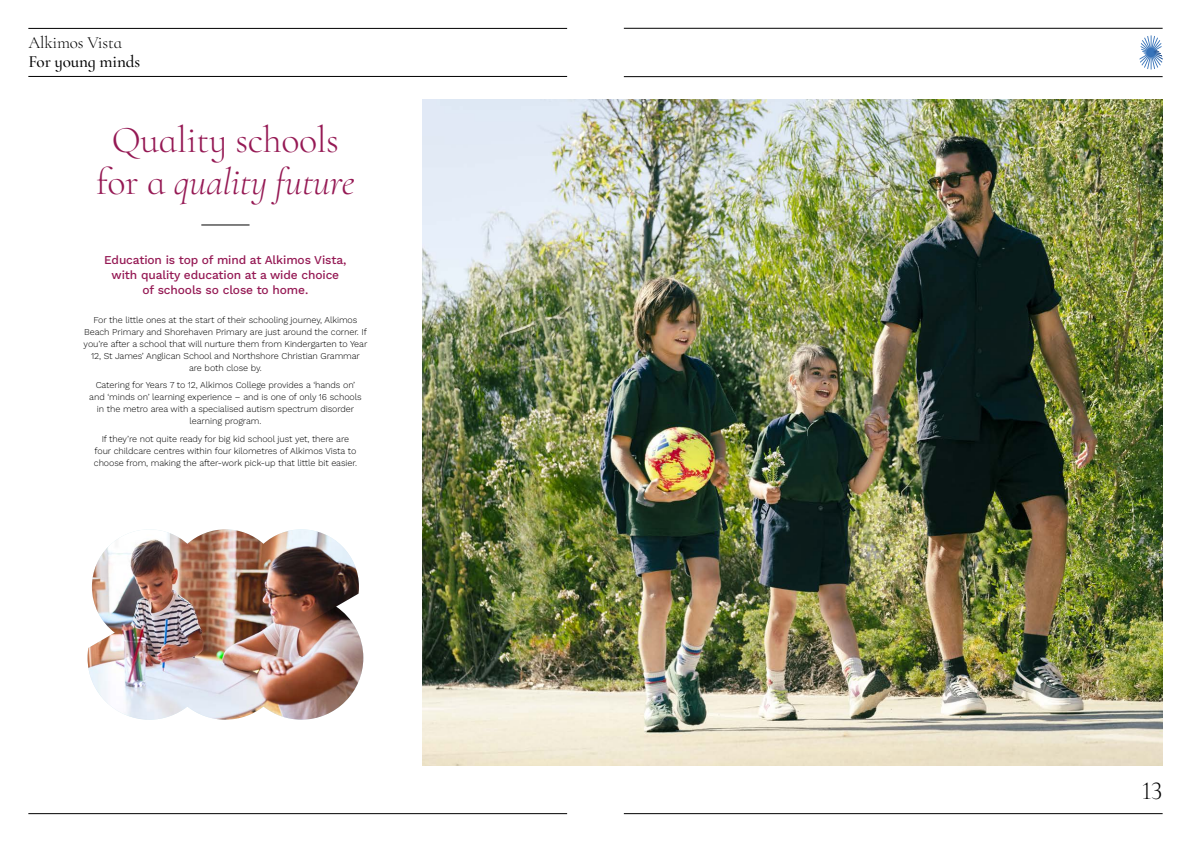
<style>
.page{position:relative;width:1191px;height:842px;background:#fff}
.page>*{position:absolute;margin:0;border:0;box-sizing:border-box;transform-origin:0 0}
.t1{font:300 38px/41.8px "Cormorant Infant";letter-spacing:-.01em;color:#951954;text-align:center}
.t2{font:300 26px "Cormorant Infant";color:#000}
.t3{font:500 17.1px "Cormorant Infant";letter-spacing:-.01em;color:#000}
.t4{font:300 17.1px "Cormorant Infant";letter-spacing:-.01em;color:#000}
.t5{font:500 12px/15px "Work Sans";letter-spacing:-.01em;color:#951954;text-align:center}
.t6{font:300 9px/12px "Work Sans";letter-spacing:-.01em;color:#000;text-align:center}
.s1{font-style:italic}
</style>
<div class="page">
<hr style="left:624px;top:28px;width:538px;height:1px;background:#000">
<hr style="left:624px;top:76px;width:538px;height:1px;background:#000">
<hr style="left:624px;top:813px;width:538px;height:1px;background:#000">
<hr style="left:28px;top:813px;width:539px;height:1px;background:#000">
<svg style="left:1139px;top:35px;width:23px;height:34px"></svg>
<hr style="left:28px;top:28px;width:539px;height:1px;background:#000">
<hr style="left:28px;top:76px;width:539px;height:1px;background:#000">
<hr style="left:201px;top:225px;width:48px;height:1px;background:#000">
<img style="left:422px;top:99px;width:740px;height:666px">
<img style="left:88px;top:529px;width:275px;height:191px">
<svg style="left:301px;top:607px;width:61px;height:37px;background:#ac8b81"></svg>
<h3 class="t4" style="left:28px;top:33px;width:95px">Alkimos Vista</h3>
<h3 class="t3" style="left:28px;top:51px;width:113px">For young minds</h3>
<h1 class="t1" style="left:96px;top:119px;width:260px">Quality schools for a <span class="s1">quality future</span></h1>
<h3 class="t5" style="left:104px;top:251px;width:244px">Education is top of mind at Alkimos Vista, with quality education at a wide choice of schools so close to home.</h3>
<p class="t6" style="left:84px;top:313px;width:285px">For the little ones at the start of their schooling journey, Alkimos Beach Primary and Shorehaven Primary are just around the corner. If you’re after a school that will nurture them from Kindergarten to Year 12, St James’ Anglican School and Northshore Christian Grammar are both close by.</p>
<p class="t6" style="left:89px;top:379px;width:274px">Catering for Years 7 to 12, Alkimos College provides a ‘hands on’ and ‘minds on’ learning experience – and is one of only 16 schools in the metro area with a specialised autism spectrum disorder learning program.</p>
<p class="t6" style="left:94px;top:432px;width:265px">If they’re not quite ready for big kid school just yet, there are four childcare centres within four kilometres of Alkimos Vista to choose from, making the after-work pick-up that little bit easier.</p>
<h2 class="t2" style="left:1141px;top:775px;width:23px">13</h2>
</div>
